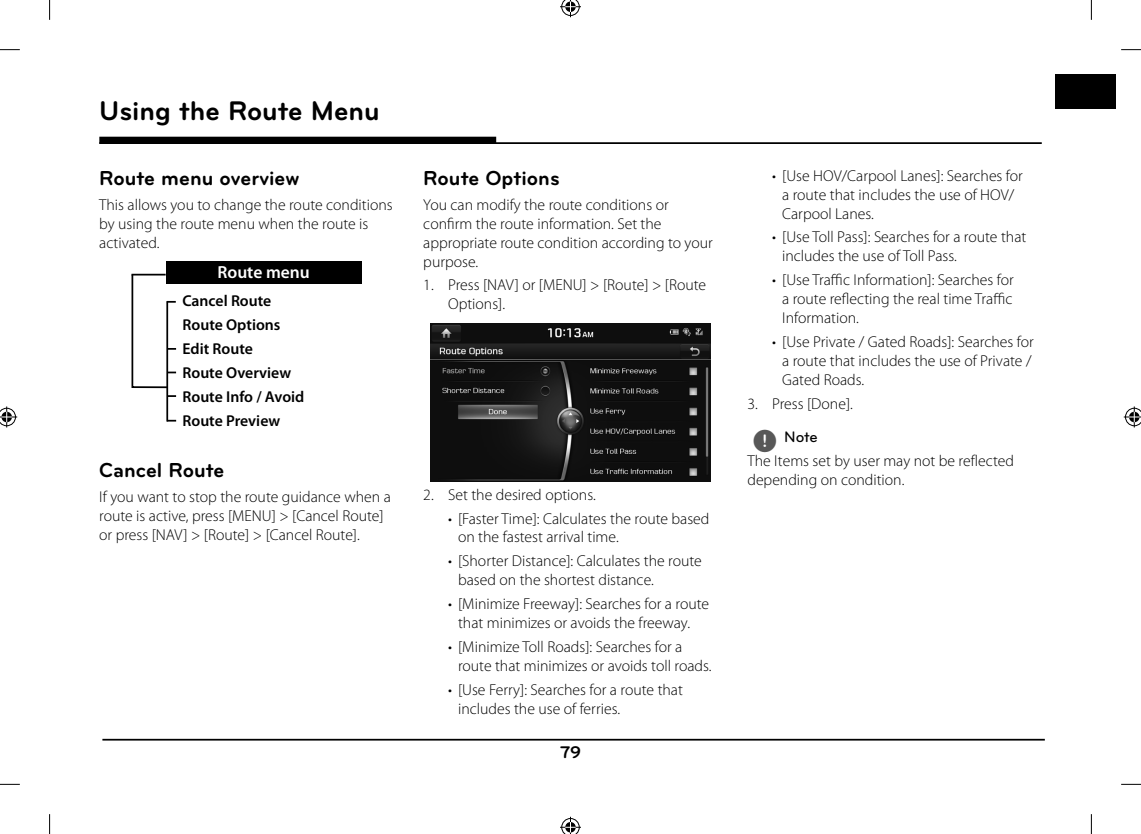
<style>
.page{position:relative;width:1141px;height:834px;background:#fff}
.page>*{position:absolute;margin:0;border:0;box-sizing:border-box;transform-origin:0 0}
.t1{font:700 28px "Bryant LG";color:#000}
.t2{font:700 21px "Bryant LG";color:#000}
.t3{font:600 17.5px "Myriad Pro";color:#fff}
.t4{font:700 17.5px "Bryant LG";color:#000}
.t5{font:300 15.75px/18.9px "Myriad Pro";color:#000}
.t6{font:600 15.75px/23.8px "Myriad Pro";color:#000}
.t7{font:500 15.75px "Bryant LG";color:#000}
.s1{font-family:"UPSYS Common";font-weight:400;font-size:26.25px;color:#585858}
</style>
<div class="page">
<hr style="left:99px;top:142px;width:943px;height:2px;background:#000">
<div style="left:99px;top:137px;width:397px;height:7px;background:#000"></div>
<hr style="left:102px;top:738px;width:943px;height:2px;background:#000">
<div style="left:1055px;top:74px;width:61px;height:35px;background:#000"></div>
<div style="left:166px;top:261px;width:195px;height:23px;background:#000"></div>
<svg style="left:131px;top:273px;width:45px;height:116px"></svg>
<svg style="left:168px;top:395px;width:8px;height:2px"></svg>
<hr style="left:166px;top:301px;width:2px;height:120px;background:#000">
<img style="left:430px;top:324px;width:280px;height:157px">
<svg style="left:0;top:49px;width:20px;height:1px"></svg>
<svg style="left:1121px;top:49px;width:20px;height:1px"></svg>
<svg style="left:0;top:783px;width:20px;height:1px"></svg>
<svg style="left:1121px;top:783px;width:20px;height:1px"></svg>
<svg style="left:49px;top:0;width:1px;height:20px"></svg>
<svg style="left:49px;top:814px;width:2px;height:19px"></svg>
<svg style="left:1091px;top:0;width:1px;height:20px"></svg>
<svg style="left:1090px;top:814px;width:2px;height:19px"></svg>
<svg style="left:560px;top:0;width:21px;height:17px"></svg>
<svg style="left:560px;top:816px;width:21px;height:17px"></svg>
<svg style="left:0;top:406px;width:17px;height:21px"></svg>
<svg style="left:1124px;top:406px;width:17px;height:21px"></svg>
<h1 class="t1" style="left:99px;top:101px;width:282px">Using the Route Menu</h1>
<h2 class="t2" style="left:99px;top:170px;width:202px">Route menu overview</h2>
<p class="t5" style="left:99px;top:196px;width:295px">This allows you to change the route conditions by using the route menu when the route is activated.</p>
<p class="t3" style="left:217px;top:265px;width:94px">Route menu</p>
<p class="t6" style="left:183px;top:290px;width:123px">Cancel Route<br>Route Options<br>Edit Route<br>Route Overview<br>Route Info / Avoid<br>Route Preview</p>
<h2 class="t2" style="left:99px;top:462px;width:127px">Cancel Route</h2>
<p class="t5" style="left:99px;top:488px;width:293px">If you want to stop the route guidance when a route is active, press [MENU] &gt; [Cancel Route] or press [NAV] &gt; [Route] &gt; [Cancel Route].</p>
<h2 class="t2" style="left:423px;top:170px;width:138px">Route Options</h2>
<p class="t5" style="left:423px;top:196px;width:291px">You can modify the route conditions or confirm the route information. Set the appropriate route condition according to your purpose.</p>
<p class="t5" style="left:448px;top:277px;width:260px;text-indent:-25px">1. Press [NAV] or [MENU] &gt; [Route] &gt; [Route<br>Options].</p>
<p class="t5" style="left:423px;top:486px;width:174px">2. Set the desired options.</p>
<p class="t5" style="left:458px;top:510px;width:253px;text-indent:-10px">• [Faster Time]: Calculates the route based on the fastest arrival time.</p>
<p class="t5" style="left:458px;top:552px;width:245px;text-indent:-10px">• [Shorter Distance]: Calculates the route based on the shortest distance.</p>
<p class="t5" style="left:448px;top:595px;width:263px;text-align:center">• [Minimize Freeway]: Searches for a route that minimizes or avoids the freeway.</p>
<p class="t5" style="left:458px;top:638px;width:255px;text-indent:-10px">• [Minimize Toll Roads]: Searches for a route that minimizes or avoids toll roads.</p>
<p class="t5" style="left:458px;top:681px;width:226px;text-indent:-10px">• [Use Ferry]: Searches for a route that includes the use of ferries.</p>
<p class="t4" style="left:560px;top:745px;width:22px">79</p>
<p class="t5" style="left:782px;top:167px;width:242px;text-indent:-10px">• [Use HOV/Carpool Lanes]: Searches for a route that includes the use of HOV/<br>Carpool Lanes.</p>
<p class="t5" style="left:782px;top:229px;width:246px;text-indent:-10px">• [Use Toll Pass]: Searches for a route that includes the use of Toll Pass.</p>
<p class="t5" style="left:782px;top:271px;width:233px;text-align:justify;text-indent:-10px">• [Use Traffic Information]: Searches for a route reflecting the real time Traffic Information.</p>
<p class="t5" style="left:782px;top:333px;width:253px;text-indent:-10px">• [Use Private / Gated Roads]: Searches for a route that includes the use of Private /<br>Gated Roads.</p>
<p class="t5" style="left:747px;top:395px;width:107px">3. Press [Done].</p>
<p class="t7" style="left:752px;top:431px;width:67px"><span class="s1">,</span> Note</p>
<p class="t5" style="left:747px;top:452px;width:268px">The Items set by user may not be reflected depending on condition.</p>
</div>
